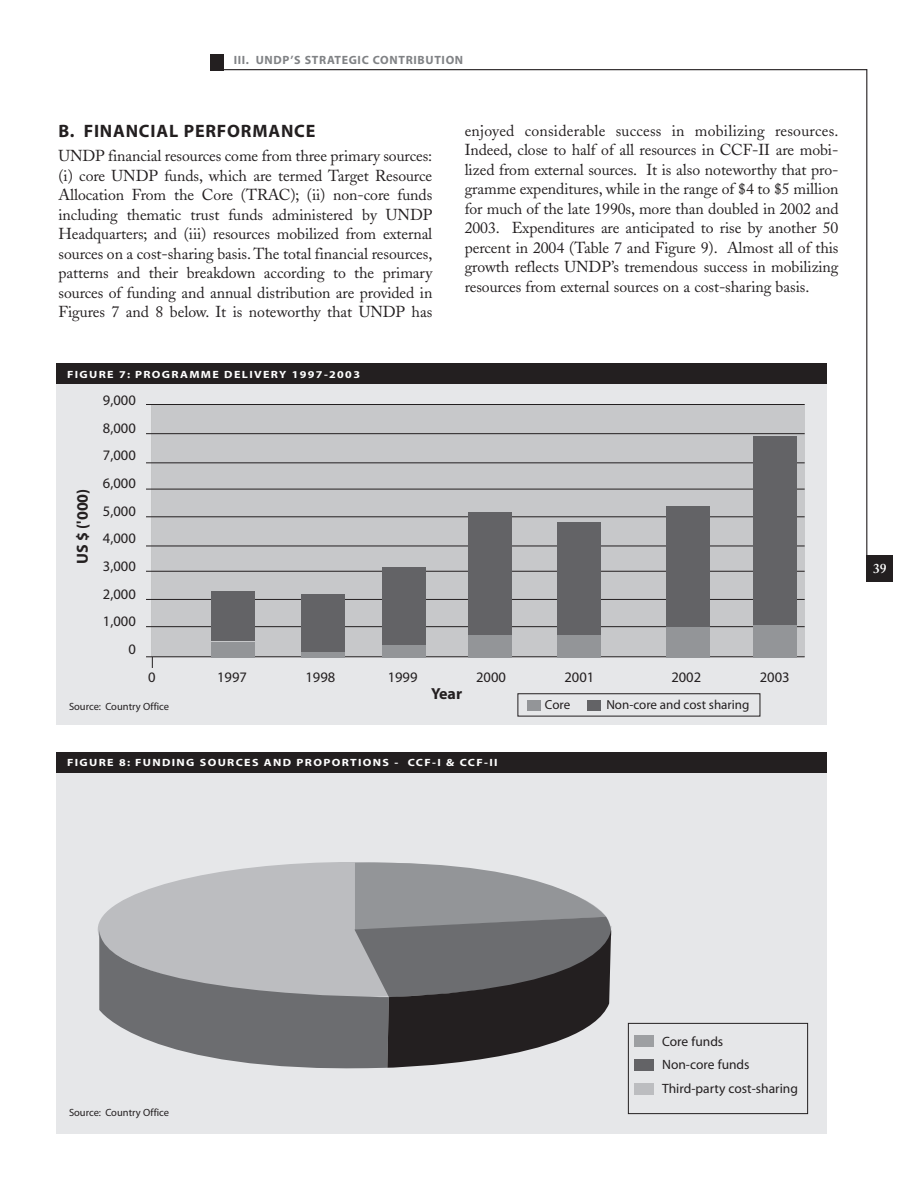
<style>
.page{position:relative;width:918px;height:1188px;background:#fff}
.page>*{position:absolute;margin:0;border:0;box-sizing:border-box;transform-origin:0 0}
.t1{font:700 18px "Myriad";letter-spacing:.045em;color:#231f20}
.t2{font:700 16.05px "Myriad";color:#231f20}
.t3{font:15.75px/19.5px "Adobe Caslon";letter-spacing:-.005em;color:#231f20;text-align:justify}
.t4{font:14.55px/27.6px "Myriad";color:#231f20;text-align:justify}
.t5{font:13.5px/23.9px "Myriad";color:#231f20}
.t6{font:600 13.5px "Adobe Caslon";color:#fff}
.t7{font:13.05px "Myriad";color:#231f20}
.t8{font:700 12px "Myriad";letter-spacing:.055em;color:#808285}
.t9{font:700 10.5px "Myriad";letter-spacing:.11em;color:#fff;scale:1.15 1}
.t10{font:10.5px "Myriad";color:#231f20}
</style>
<div class="page">
<div style="left:866px;top:555px;width:27px;height:27px;background:#231f20"></div>
<hr style="left:223px;top:69px;width:644px;height:1px;background:#231f20">
<div style="left:211px;top:54px;width:13px;height:16px;background:#231f20"></div>
<hr style="left:866px;top:69px;width:1px;height:513px;background:#231f20">
<div style="left:56px;top:376px;width:771px;height:349px;background:#e6e7e9"></div>
<hr style="left:152px;top:404px;width:1px;height:264px;background:#231f20">
<div style="left:152px;top:405px;width:653px;height:252px;background:#c7c8ca"></div>
<hr style="left:146px;top:404px;width:659px;height:1px;background:#231f20">
<hr style="left:146px;top:433px;width:659px;height:1px;background:#231f20">
<hr style="left:146px;top:462px;width:659px;height:1px;background:#231f20">
<hr style="left:146px;top:489px;width:659px;height:1px;background:#231f20">
<hr style="left:146px;top:516px;width:659px;height:1px;background:#231f20">
<hr style="left:146px;top:545px;width:659px;height:1px;background:#231f20">
<hr style="left:146px;top:571px;width:659px;height:1px;background:#231f20">
<hr style="left:146px;top:599px;width:659px;height:1px;background:#231f20">
<hr style="left:146px;top:626px;width:659px;height:1px;background:#231f20">
<hr style="left:146px;top:656px;width:659px;height:1px;background:#231f20">
<div style="left:528px;top:700px;width:13px;height:10px;background:#939598"></div>
<div style="left:211px;top:642px;width:44px;height:15px;background:#939598"></div>
<div style="left:211px;top:591px;width:44px;height:50px;background:#636366"></div>
<div style="left:301px;top:649px;width:44px;height:8px;background:#939598"></div>
<div style="left:301px;top:594px;width:44px;height:58px;background:#636366"></div>
<div style="left:382px;top:642px;width:44px;height:15px;background:#939598"></div>
<div style="left:382px;top:567px;width:44px;height:78px;background:#636366"></div>
<div style="left:468px;top:634px;width:44px;height:23px;background:#939598"></div>
<div style="left:468px;top:513px;width:44px;height:122px;background:#636366"></div>
<div style="left:557px;top:634px;width:44px;height:23px;background:#939598"></div>
<div style="left:557px;top:522px;width:44px;height:113px;background:#636366"></div>
<div style="left:666px;top:626px;width:44px;height:31px;background:#939598"></div>
<div style="left:666px;top:506px;width:44px;height:120px;background:#636366"></div>
<div style="left:753px;top:623px;width:44px;height:34px;background:#939598"></div>
<div style="left:753px;top:436px;width:44px;height:188px;background:#636366"></div>
<div style="left:587px;top:700px;width:13px;height:10px;background:#636366"></div>
<div style="left:517px;top:693px;width:243px;height:23px;border:1px solid #231f20"></div>
<div style="left:56px;top:363px;width:771px;height:21px;background:#231f20"></div>
<div style="left:56px;top:764px;width:771px;height:370px;background:#e6e7e9"></div>
<svg style="left:99px;top:862px;width:512px;height:206px"></svg>
<div style="left:56px;top:752px;width:771px;height:20px;background:#231f20"></div>
<div style="left:635px;top:1035px;width:19px;height:12px;background:#9d9fa2"></div>
<div style="left:635px;top:1059px;width:19px;height:12px;background:#636366"></div>
<div style="left:635px;top:1083px;width:19px;height:12px;background:#bcbdc0"></div>
<div style="left:628px;top:1023px;width:180px;height:91px;border:1px solid #231f20"></div>
<p class="t8" style="left:234px;top:55px;width:231px">III. UNDP’S STRATEGIC CONTRIBUTION</p>
<p class="t1" style="left:58px;top:124px;width:258px">B. FINANCIAL PERFORMANCE</p>
<p class="t3" style="left:58px;top:148px;width:375px">UNDP financial resources come from three primary sources: (i) core UNDP funds, which are termed Target Resource Allocation From the Core (TRAC); (ii) non-core funds including thematic trust funds administered by UNDP Headquarters; and (iii) resources mobilized from external sources on a cost-sharing basis. The total financial resources, patterns and their breakdown according to the primary sources of funding and annual distribution are provided in Figures 7 and 8 below. It is noteworthy that UNDP has</p>
<p class="t9" style="left:67px;top:370px;width:256px">FIGURE 7: PROGRAMME DELIVERY 1997-2003</p>
<p class="t2" style="left:76px;top:564px;width:76px;rotate:-90deg">US $ ('000)</p>
<p class="t4" style="left:103px;top:387px;width:34px">9,000<br>8,000<br>7,000<br>6,000<br>5,000<br>4,000<br>3,000<br>2,000<br>1,000</p>
<p class="t3" style="left:465px;top:123px;width:375px">enjoyed considerable success in mobilizing resources.<br>Indeed, close to half of all resources in CCF-II are mobi&shy;lized from external sources. It is also noteworthy that pro&shy;gramme expenditures, while in the range of $4 to $5 million for much of the late 1990s, more than doubled in 2002 and 2003. Expenditures are anticipated to rise by another 50 percent in 2004 (Table 7 and Figure 9). Almost all of this growth reflects UNDP’s tremendous success in mobilizing resources from external sources on a cost-sharing basis.</p>
<p class="t4" style="left:148px;top:664px;width:9px">0</p>
<p class="t4" style="left:217px;top:664px;width:31px">1997</p>
<p class="t4" style="left:306px;top:664px;width:31px">1998</p>
<p class="t4" style="left:388px;top:664px;width:31px">1999</p>
<p class="t4" style="left:476px;top:664px;width:31px">2000</p>
<p class="t4" style="left:565px;top:664px;width:31px">2001</p>
<p class="t4" style="left:671px;top:664px;width:31px">2002</p>
<p class="t4" style="left:760px;top:664px;width:31px">2003</p>
<p class="t7" style="left:545px;top:700px;width:27px">Core</p>
<p class="t7" style="left:606px;top:700px;width:145px">Non-core and cost sharing</p>
<p class="t2" style="left:431px;top:688px;width:32px">Year</p>
<p class="t10" style="left:69px;top:703px;width:102px">Source: Country Office</p>
<p class="t9" style="left:67px;top:759px;width:376px">FIGURE 8: FUNDING SOURCES AND PROPORTIONS - CCF-I &amp; CCF-II</p>
<p class="t6" style="left:873px;top:563px;width:15px">39</p>
<p class="t10" style="left:69px;top:1108px;width:102px">Source: Country Office</p>
<p class="t5" style="left:662px;top:1030px;width:137px">Core funds<br>Non-core funds<br>Third-party cost-sharing</p>
</div>
